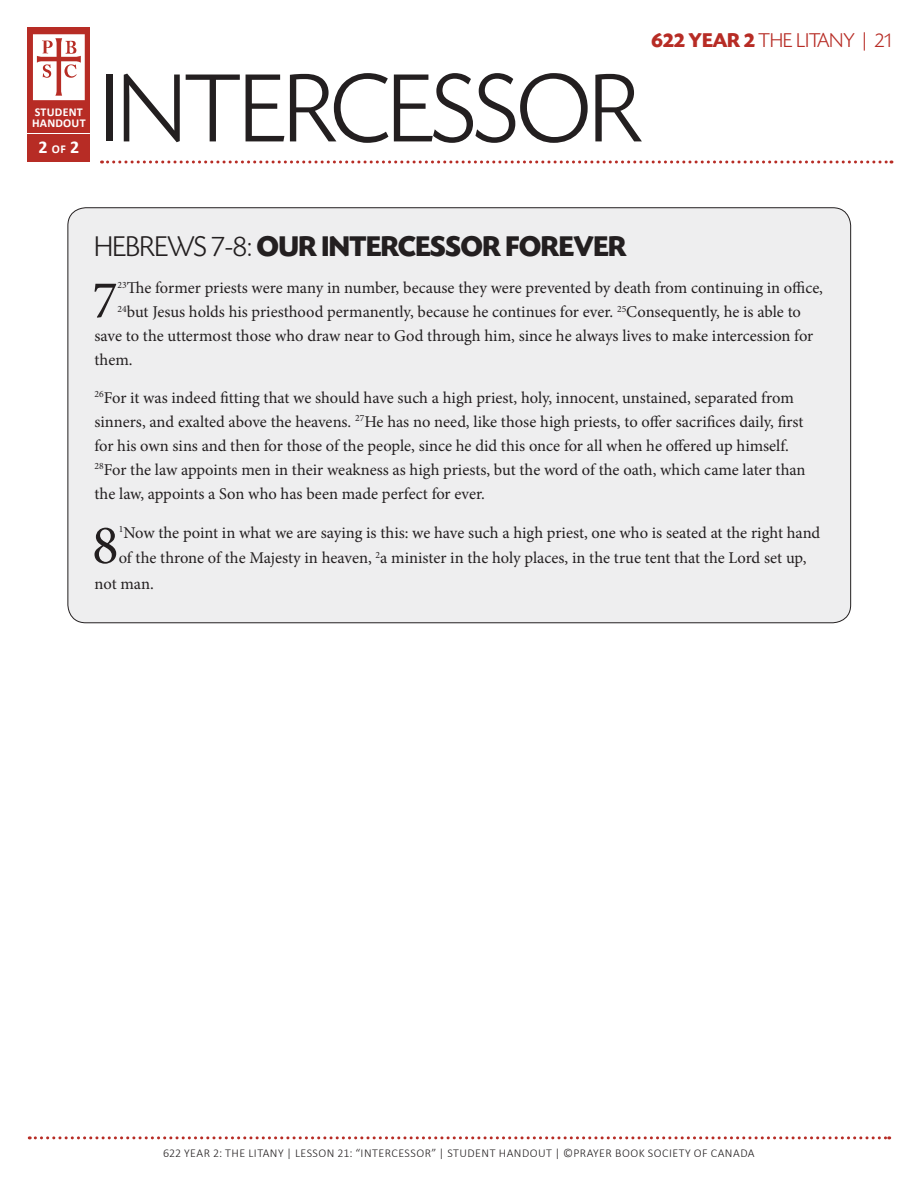
<style>
.page{position:relative;width:918px;height:1188px;background:#fff}
.page>*{position:absolute;margin:0;border:0;box-sizing:border-box;transform-origin:0 0}
.t1{font:300 102px "Today SHOP";color:#231f20}
.t2{font:55.8px "Minion Pro";color:#231f20}
.t3{font:53.4px "Minion Pro";color:#231f20}
.t4{font:700 30px "Today SHOP";color:#231f20}
.t5{font:300 21px "Today SHOP";letter-spacing:.01em;color:#b72c25}
.t6{font:700 18px "Calibri";color:#fff}
.t7{font:16.5px/24px "Minion Pro";letter-spacing:-.005em;color:#231f20}
.t8{font:300 12px "Calibri";letter-spacing:.04em;color:#231f20}
.t9{font:700 12px/10.5px "Calibri";letter-spacing:.02em;color:#fff}
.s1{font-size:12px}
.s2{font-weight:700}
.s3{font-family:"Calibri"}
.s4{font-weight:300}
</style>
<div class="page">
<div style="left:28px;top:27px;width:62px;height:135px;background:#b72c25"></div>
<hr style="left:26px;top:133px;width:64px;height:1px;background:#fff">
<svg style="left:102px;top:160px;width:790px;height:4px"></svg>
<svg style="left:33px;top:34px;width:52px;height:66px;background:#efd2d1"></svg>
<svg style="left:29px;top:1136px;width:861px;height:3px"></svg>
<div style="left:68px;top:208px;width:783px;height:415px;background:#eeeeef;border-radius:18px"></div>
<p class="t9" style="left:32px;top:107px;width:55px">STUDENT<br>HANDOUT</p>
<p class="t6" style="left:38px;top:136px;width:42px">2 <span class="s1">OF</span> 2</p>
<h1 class="t1" style="left:102px;top:56px;width:541px">INTERCESSOR</h1>
<p class="t5" style="left:651px;top:30px;width:241px"><span class="s2">622 YEAR 2</span> THE LITANY <span class="s3">|</span> 21</p>
<h3 class="t4" style="left:94px;top:230px;width:534px"><span class="s4">HEBREWS 7-8:</span> OUR INTERCESSOR FOREVER</h3>
<h3 class="t3" style="left:92px;top:264px;width:27px">7</h3>
<p class="t7" style="left:118px;top:276px;width:707px"><sup>23</sup>The former priests were many in number, because they were prevented by death from continuing in office,</p>
<p class="t7" style="left:118px;top:300px;width:685px"><sup>24</sup>but Jesus holds his priesthood permanently, because he continues for ever. <sup>25</sup>Consequently, he is able to</p>
<p class="t7" style="left:94px;top:324px;width:720px">save to the uttermost those who draw near to God through him, since he always lives to make intercession for</p>
<p class="t7" style="left:94px;top:348px;width:40px">them.</p>
<p class="t7" style="left:94px;top:385px;width:713px"><sup>26</sup>For it was indeed fitting that we should have such a high priest, holy, innocent, unstained, separated from sinners, and exalted above the heavens. <sup>27</sup>He has no need, like those high priests, to offer sacrifices daily, first for his own sins and then for those of the people, since he did this once for all when he offered up himself.<br><sup>28</sup>For the law appoints men in their weakness as high priests, but the word of the oath, which came later than the law, appoints a Son who has been made perfect for ever.</p>
<h2 class="t2" style="left:92px;top:508px;width:28px">8</h2>
<p class="t7" style="left:119px;top:520px;width:703px"><sup>1</sup>Now the point in what we are saying is this: we have such a high priest, one who is seated at the right hand</p>
<p class="t7" style="left:119px;top:546px;width:689px">of the throne of the Majesty in heaven, <sup>2</sup>a minister in the holy places, in the true tent that the Lord set up,</p>
<p class="t7" style="left:94px;top:571px;width:61px">not man.</p>
<p class="t8" style="left:163px;top:1146px;width:593px">622 YEAR 2: THE LITANY | LESSON 21: “I NTERCESSOR” | STUDENT HANDOUT | ©PRAYER BOOK SOCIETY OF CANADA</p>
</div>
